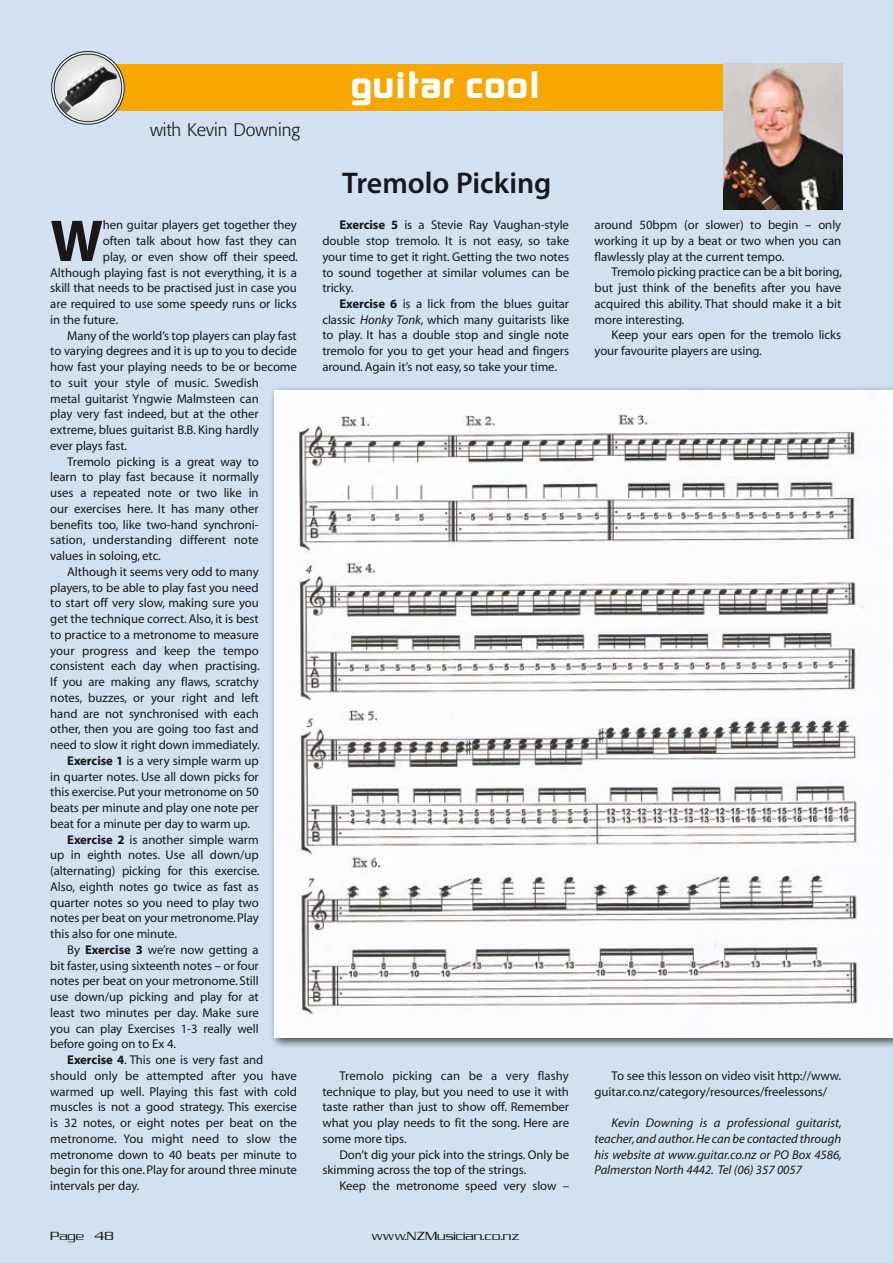
<style>
.page{position:relative;width:893px;height:1263px;background:#d2e0f1}
.page>*{position:absolute;margin:0;border:0;box-sizing:border-box;transform-origin:0 0}
.t1{font:700 59.55px "Myriad";color:#1a171b}
.t2{font:33px "Sol Boss";color:#fff;scale:1.13 1}
.t3{font:600 30px "Myriad Pro";color:#1a171b}
.t4{font:300 18px "Formata";color:#1a171b}
.t5{font:12.75px/15.8px "Myriad";letter-spacing:-.005em;color:#1a171b;text-align:justify}
.t6{font:italic 12.75px/15.8px "Myriad";letter-spacing:-.005em;color:#1a171b;text-align:justify}
.t7{font:300 12.75px "Serpentine ICG";color:#1a171b;scale:1.1 1}
.s1{font-weight:700}
.s2{font-style:italic}
</style>
<div class="page">
<div style="left:82px;top:64px;width:759px;height:46px;background:#f6a800"></div>
<svg style="left:51px;top:51px;width:77px;height:74px"></svg>
<img style="left:724px;top:64px;width:118px;height:146px">
<div style="left:269px;top:385px;width:624px;height:664px;background:#1a171b;opacity:.75"></div>
<img style="left:274px;top:391px;width:617px;height:647px">
<h3 class="t4" style="left:150px;top:119px;width:151px">with Kevin Downing</h3>
<h1 class="t1" style="left:50px;top:210px;width:54px">W</h1>
<p class="t5" style="left:103px;top:218px;width:196px">hen guitar players get together they</p>
<p class="t5" style="left:103px;top:234px;width:196px">often talk about how fast they can</p>
<p class="t5" style="left:103px;top:249px;width:197px">play, or even show off their speed.</p>
<p class="t5" style="left:50px;top:265px;width:248px">Although playing fast is not everything, it is a</p>
<p class="t5" style="left:50px;top:281px;width:248px">skill that needs to be practised just in case you</p>
<p class="t5" style="left:50px;top:297px;width:248px">are required to use some speedy runs or licks</p>
<p class="t5" style="left:50px;top:312px;width:69px">in the future.</p>
<p class="t5" style="left:67px;top:328px;width:231px">Many of the world’s top players can play fast</p>
<p class="t5" style="left:50px;top:344px;width:248px">to varying degrees and it is up to you to decide</p>
<p class="t5" style="left:50px;top:360px;width:248px">how fast your playing needs to be or become</p>
<p class="t5" style="left:50px;top:375px;width:210px">to suit your style of music. Swedish</p>
<p class="t5" style="left:50px;top:391px;width:210px">metal guitarist Yngwie Malmsteen can</p>
<p class="t5" style="left:50px;top:407px;width:210px">play very fast indeed, but at the other</p>
<p class="t5" style="left:50px;top:423px;width:210px">extreme, blues guitarist B.B. King hardly</p>
<p class="t5" style="left:50px;top:438px;width:78px">ever plays fast.</p>
<p class="t5" style="left:67px;top:454px;width:193px">Tremolo picking is a great way to</p>
<p class="t5" style="left:50px;top:470px;width:210px">learn to play fast because it normally</p>
<p class="t5" style="left:50px;top:486px;width:210px">uses a repeated note or two like in</p>
<p class="t5" style="left:50px;top:501px;width:210px">our exercises here. It has many other</p>
<p class="t5" style="left:50px;top:517px;width:210px">benefits too, like two-hand synchroni-</p>
<p class="t5" style="left:50px;top:533px;width:210px">sation, understanding different note</p>
<p class="t5" style="left:50px;top:549px;width:112px">values in soloing, etc.</p>
<p class="t5" style="left:67px;top:564px;width:193px">Although it seems very odd to many</p>
<p class="t5" style="left:50px;top:580px;width:210px">players, to be able to play fast you need</p>
<p class="t5" style="left:50px;top:596px;width:210px">to start off very slow, making sure you</p>
<p class="t5" style="left:50px;top:612px;width:210px">get the technique correct. Also, it is best</p>
<p class="t5" style="left:50px;top:627px;width:210px">to practice to a metronome to measure</p>
<p class="t5" style="left:50px;top:643px;width:210px">your progress and keep the tempo</p>
<p class="t5" style="left:50px;top:659px;width:211px">consistent each day when practising.</p>
<p class="t5" style="left:50px;top:675px;width:210px">If you are making any flaws, scratchy</p>
<p class="t5" style="left:50px;top:690px;width:210px">notes, buzzes, or your right and left</p>
<p class="t5" style="left:50px;top:706px;width:210px">hand are not synchronised with each</p>
<p class="t5" style="left:50px;top:722px;width:210px">other, then you are going too fast and</p>
<p class="t5" style="left:50px;top:738px;width:211px">need to slow it right down immediately.</p>
<p class="t5" style="left:67px;top:753px;width:193px"><span class="s1">Exercise 1</span> is a very simple warm up</p>
<p class="t5" style="left:50px;top:769px;width:210px">in quarter notes. Use all down picks for</p>
<p class="t5" style="left:50px;top:785px;width:210px">this exercise. Put your metronome on 50</p>
<p class="t5" style="left:50px;top:800px;width:210px">beats per minute and play one note per</p>
<p class="t5" style="left:50px;top:816px;width:201px">beat for a minute per day to warm up.</p>
<p class="t5" style="left:67px;top:832px;width:193px"><span class="s1">Exercise 2</span> is another simple warm</p>
<p class="t5" style="left:50px;top:848px;width:210px">up in eighth notes. Use all down/up</p>
<p class="t5" style="left:50px;top:863px;width:211px">(alternating) picking for this exercise.</p>
<p class="t5" style="left:50px;top:879px;width:210px">Also, eighth notes go twice as fast as</p>
<p class="t5" style="left:50px;top:895px;width:210px">quarter notes so you need to play two</p>
<p class="t5" style="left:50px;top:911px;width:210px">notes per beat on your metronome. Play</p>
<p class="t5" style="left:50px;top:926px;width:128px">this also for one minute.</p>
<p class="t5" style="left:67px;top:942px;width:193px">By <span class="s1">Exercise 3</span> we’re now getting a</p>
<p class="t5" style="left:50px;top:958px;width:210px">bit faster, using sixteenth notes – or four</p>
<p class="t5" style="left:50px;top:974px;width:210px">notes per beat on your metronome. Still</p>
<p class="t5" style="left:50px;top:989px;width:210px">use down/up picking and play for at</p>
<p class="t5" style="left:50px;top:1005px;width:210px">least two minutes per day. Make sure</p>
<p class="t5" style="left:50px;top:1021px;width:210px">you can play Exercises 1-3 really well</p>
<p class="t5" style="left:50px;top:1037px;width:127px">before going on to Ex 4.</p>
<p class="t5" style="left:67px;top:1052px;width:197px"><span class="s1">Exercise 4</span>. This one is very fast and</p>
<p class="t5" style="left:50px;top:1068px;width:248px">should only be attempted after you have</p>
<p class="t5" style="left:50px;top:1084px;width:248px">warmed up well. Playing this fast with cold</p>
<p class="t5" style="left:50px;top:1100px;width:248px">muscles is not a good strategy. This exercise</p>
<p class="t5" style="left:50px;top:1115px;width:248px">is 32 notes, or eight notes per beat on the</p>
<p class="t5" style="left:50px;top:1131px;width:248px">metronome. You might need to slow the</p>
<p class="t5" style="left:50px;top:1147px;width:248px">metronome down to 40 beats per minute to</p>
<p class="t5" style="left:50px;top:1163px;width:248px">begin for this one. Play for around three minute</p>
<p class="t5" style="left:50px;top:1178px;width:91px">intervals per day.</p>
<h2 class="t2" style="left:363px;top:65px;width:170px">guitar cool</h2>
<h2 class="t2" style="left:350px;top:65px;width:170px">guitar cool</h2>
<h3 class="t3" style="left:342px;top:164px;width:211px">Tremolo Picking</h3>
<p class="t5" style="left:322px;top:218px;width:248px;text-indent:17px"><span class="s1">Exercise 5</span> is a Stevie Ray Vaughan-style double stop tremolo. It is not easy, so take your time to get it right. Getting the two notes to sound together at similar volumes can be tricky.</p>
<p class="t5" style="left:322px;top:296px;width:248px;text-indent:17px"><span class="s1">Exercise 6</span> is a lick from the blues guitar classic <span class="s2">Honky Tonk</span>, which many guitarists like to play. It has a double stop and single note tremolo for you to get your head and fingers around. Again it’s not easy, so take your time.</p>
<p class="t5" style="left:322px;top:1068px;width:248px;text-indent:17px">Tremolo picking can be a very flashy technique to play, but you need to use it with taste rather than just to show off. Remember what you play needs to fit the song. Here are some more tips.</p>
<p class="t5" style="left:322px;top:1147px;width:248px;text-indent:17px">Don’t dig your pick into the strings. Only be skimming across the top of the strings.</p>
<p class="t5" style="left:339px;top:1178px;width:231px">Keep the metronome speed very slow –</p>
<p class="t7" style="left:50px;top:1229px;width:59px">Page 48</p>
<p class="t7" style="left:371px;top:1229px;width:136px">www.NZMusician.co.nz</p>
<p class="t5" style="left:595px;top:218px;width:248px">around 50bpm (or slower) to begin – only working it up by a beat or two when you can flawlessly play at the current tempo.</p>
<p class="t5" style="left:595px;top:265px;width:249px;text-indent:17px">Tremolo picking practice can be a bit boring, but just think of the benefits after you have acquired this ability. That should make it a bit more interesting.</p>
<p class="t5" style="left:595px;top:328px;width:248px;text-indent:17px">Keep your ears open for the tremolo licks your favourite players are using.</p>
<p class="t5" style="left:595px;top:1068px;width:248px;text-indent:17px">To see this lesson on video visit http://www. guitar.co.nz/category/resources/freelessons/</p>
<p class="t6" style="left:595px;top:1115px;width:249px;text-indent:17px">Kevin Downing is a professional guitarist, teacher, and author. He can be contacted through his website at www.guitar.co.nz or PO Box 4586, Palmerston North 4442. Tel (06) 357 0057</p>
</div>
